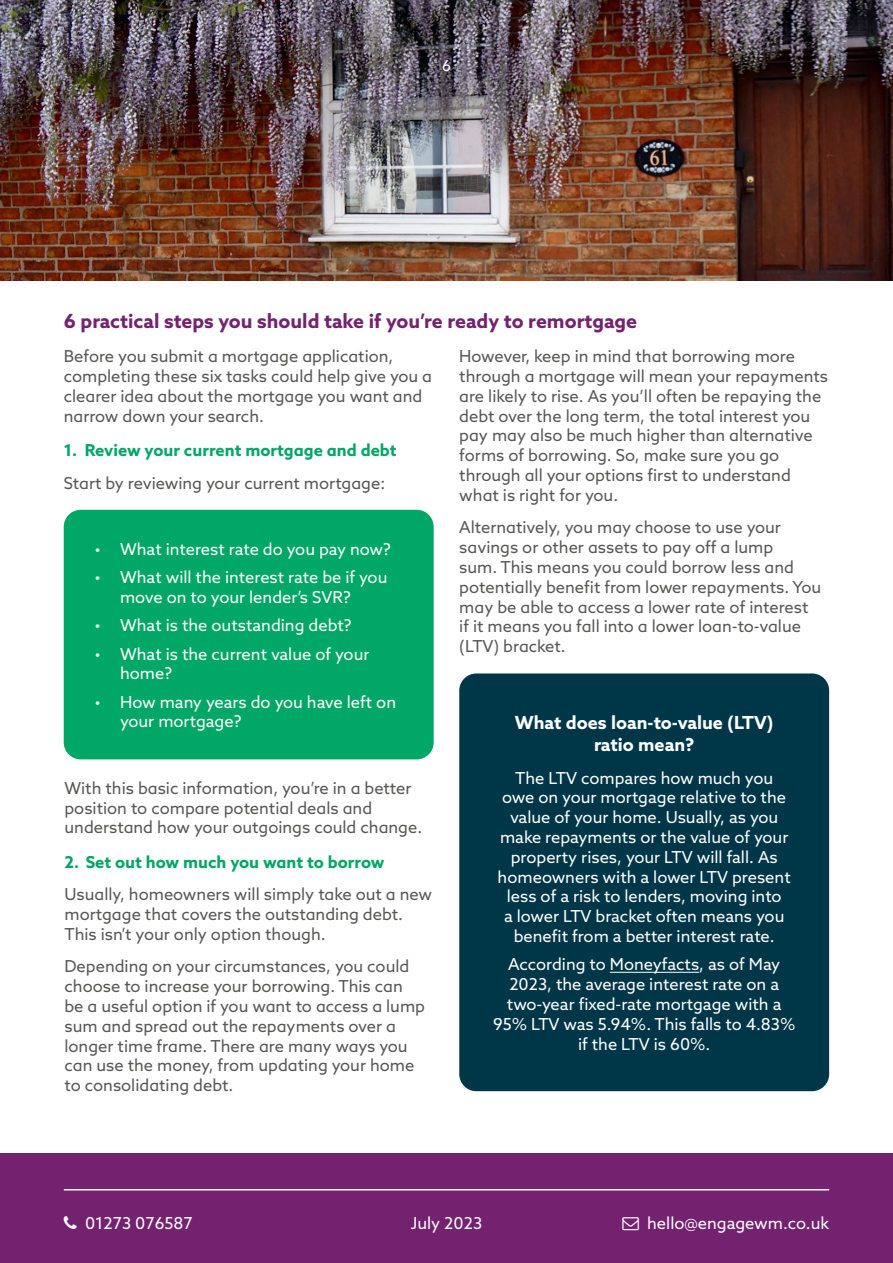
<style>
.page{position:relative;width:893px;height:1263px;background:#fff}
.page>*{position:absolute;margin:0;border:0;box-sizing:border-box;transform-origin:0 0}
.t1{font:700 19.5px "Azo Sans";color:#742270}
.t2{font:700 18px/21.6px "Azo Sans";color:#fff;text-align:center}
.t3{font:16.5px/19.8px "Azo Sans";color:#575756}
.t4{font:16.5px/19.8px "Azo Sans";color:#fff}
.t5{font:700 16.5px "Azo Sans";color:#00a766}
.t6{font:15px "Azo Sans";color:#fff}
</style>
<div class="page">
<img style="left:0;top:0;width:893px;height:281px">
<div style="left:0;top:1153px;width:893px;height:110px;background:#742270"></div>
<hr style="left:64px;top:1189px;width:765px;height:1px;background:#fff">
<div style="left:64px;top:510px;width:370px;height:249px;background:#00a766;border-radius:17px"></div>
<div style="left:459px;top:673px;width:370px;height:418px;background:#003748;border-radius:17px"></div>
<hr style="left:610px;top:972px;width:89px;height:1px;background:#fff">
<p class="t6" style="left:442px;top:56px;width:10px">6</p>
<p class="t1" style="left:64px;top:308px;width:575px">6 practical steps you should take if you’re ready to remortgage</p>
<p class="t3" style="left:64px;top:346px;width:370px">Before you submit a mortgage application, completing these six tasks could help give you a clearer idea about the mortgage you want and narrow down your search.</p>
<p class="t5" style="left:64px;top:439px;width:334px">1. Review your current mortgage and debt</p>
<p class="t3" style="left:64px;top:472px;width:323px">Start by reviewing your current mortgage:</p>
<p class="t4" style="left:95px;top:539px;width:298px">• What interest rate do you pay now?</p>
<p class="t4" style="left:120px;top:567px;width:269px;text-indent:-26px">• What will the interest rate be if you move on to your lender’s SVR?</p>
<p class="t4" style="left:95px;top:615px;width:259px">• What is the outstanding debt?</p>
<p class="t4" style="left:120px;top:644px;width:251px;text-indent:-26px">• What is the current value of your home?</p>
<p class="t4" style="left:120px;top:692px;width:278px;text-indent:-26px">• How many years do you have left on your mortgage?</p>
<p class="t3" style="left:64px;top:778px;width:359px">With this basic information, you’re in a better position to compare potential deals and understand how your outgoings could change.</p>
<p class="t5" style="left:64px;top:851px;width:321px">2. Set out how much you want to borrow</p>
<p class="t3" style="left:64px;top:884px;width:369px">Usually, homeowners will simply take out a new mortgage that covers the outstanding debt.<br>This isn’t your only option though.</p>
<p class="t3" style="left:64px;top:956px;width:362px">Depending on your circumstances, you could choose to increase your borrowing. This can be a useful option if you want to access a lump sum and spread out the repayments over a longer time frame. There are many ways you can use the money, from updating your home to consolidating debt.</p>
<p class="t3" style="left:459px;top:346px;width:370px">However, keep in mind that borrowing more through a mortgage will mean your repayments are likely to rise. As you’ll often be repaying the debt over the long term, the total interest you pay may also be much higher than alternative forms of borrowing. So, make sure you go through all your options first to understand what is right for you.</p>
<p class="t3" style="left:459px;top:517px;width:363px">Alternatively, you may choose to use your savings or other assets to pay off a lump<br>sum. This means you could borrow less and potentially benefit from lower repayments. You may be able to access a lower rate of interest if it means you fall into a lower loan-to-value (LTV) bracket.</p>
<p class="t2" style="left:515px;top:712px;width:260px">What does loan-to-value (LTV) ratio mean?</p>
<p class="t4" style="left:498px;top:767px;width:295px;text-align:center">The LTV compares how much you owe on your mortgage relative to the value of your home. Usually, as you make repayments or the value of your property rises, your LTV will fall. As homeowners with a lower LTV present less of a risk to lenders, moving into<br>a lower LTV bracket often means you benefit from a better interest rate.</p>
<p class="t4" style="left:493px;top:954px;width:304px;text-align:center">According to Moneyfacts, as of May<br>2023, the average interest rate on a two-year fixed-rate mortgage with a<br>95% LTV was 5.94%. This falls to 4.83% if the LTV is 60%.</p>
<p class="t4" style="left:85px;top:1213px;width:109px">01273 076587</p>
<p class="t4" style="left:411px;top:1213px;width:73px">July 2023</p>
<p class="t4" style="left:647px;top:1213px;width:184px">hello@engagewm.co.uk</p>
</div>
